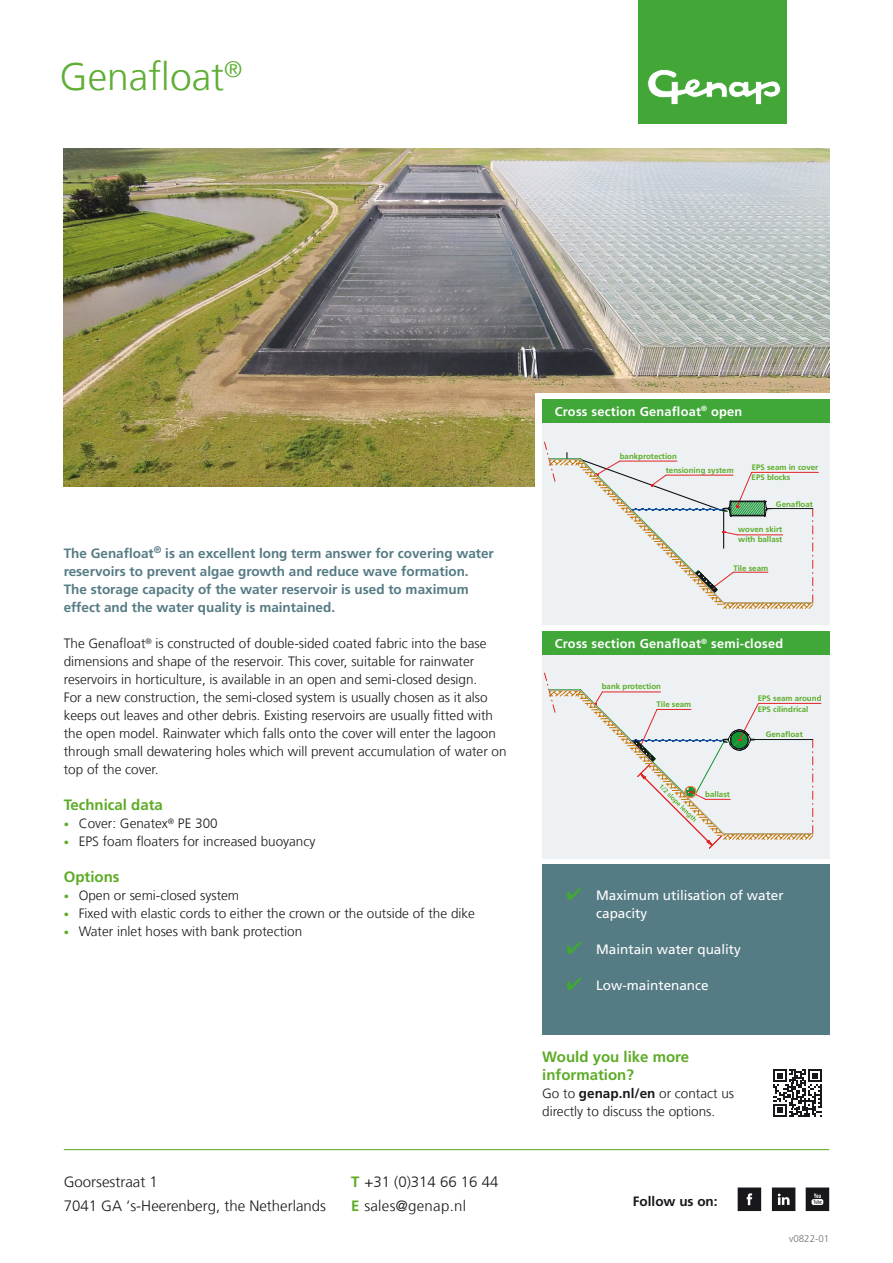
<style>
.page{position:relative;width:893px;height:1263px;background:#fff}
.page>*{position:absolute;margin:0;border:0;box-sizing:border-box;transform-origin:0 0}
.Groen_tussenkopje_2{font:300 39px "Frutiger LT Com";color:#5fae35}
.Platte_tekst{font:300 15px "Frutiger LT Com";color:#1a171c}
.Platte_tekst-2{font:700 15px/18px "Frutiger LT Com";color:#5dac26}
.Platte_tekst-3{font:300 15px "Frutiger LT Com";letter-spacing:.02em;color:#1a171c}
.Platte_tekst-4{font:300 13.5px/18px "Frutiger LT Com";color:#1a171c}
.Platte_tekst-5{font:700 13.5px/18px "Frutiger LT Com";color:#557b84}
.Platte_tekst-6{font:13.5px/18px "Frutiger LT Com";color:#fff}
.Platte_tekst-7{font:700 13.5px "Frutiger LT Com";color:#1a171c}
.Platte_tekst-8{font:700 12.75px "Frutiger LT Com";letter-spacing:.02em;color:#fff}
.Platte_tekst-9{font:300 9.75px "Frutiger LT Com";color:#707173}
.t1{font:700 7.95px/14.2px "Frutiger LT Com";color:#5cac28}
.s1{font-size:10.5px;color:#5dac26}
.s2{font-weight:700;color:#5dac26}
.s3{color:#40a738}
.s4{font-weight:700}
</style>
<div class="page">
<hr style="left:64px;top:1149px;width:765px;height:1px;background:#5dac26">
<svg style="left:738px;top:1187px;width:23px;height:24px"></svg>
<svg style="left:772px;top:1187px;width:23px;height:24px"></svg>
<svg style="left:806px;top:1187px;width:23px;height:24px"></svg>
<div style="left:542px;top:864px;width:287px;height:171px;background:#557b84"></div>
<svg style="left:773px;top:1069px;width:48px;height:48px"></svg>
<div style="left:542px;top:654px;width:287px;height:205px;background:#edf1f3"></div>
<div style="left:542px;top:631px;width:287px;height:24px;background:#40a738"></div>
<img style="left:64px;top:149px;width:765px;height:337px">
<div style="left:535px;top:393px;width:303px;height:125px;background:#fff"></div>
<div style="left:542px;top:423px;width:287px;height:202px;background:#edf1f3"></div>
<div style="left:542px;top:399px;width:287px;height:24px;background:#40a738"></div>
<div style="left:639px;top:0;width:148px;height:124px;background:#42a737"></div>
<svg style="left:647px;top:69px;width:134px;height:36px"></svg>
<hr style="left:752px;top:472px;width:66px;height:1px;background:#e42325">
<svg style="left:544px;top:441px;width:269px;height:168px"></svg>
<hr style="left:758px;top:703px;width:63px;height:1px;background:#e42325">
<svg style="left:544px;top:672px;width:269px;height:176px"></svg>
<p class="Groen_tussenkopje_2" style="left:60px;top:54px;width:184px">Genafloat<sup>®</sup></p>
<p class="Platte_tekst-5" style="left:64px;top:544px;width:432px">The Genafloat<sup>®</sup> is an excellent long term answer for covering water reservoirs to prevent algae growth and reduce wave formation.<br>The storage capacity of the water reservoir is used to maximum effect and the water quality is maintained.</p>
<p class="Platte_tekst-4" style="left:64px;top:634px;width:444px">The Genafloat<sup>®</sup> is constructed of double-sided coated fabric into the base dimensions and shape of the reservoir. This cover, suitable for rainwater reservoirs in horticulture, is available in an open and semi-closed design.<br>For a new construction, the semi-closed system is usually chosen as it also keeps out leaves and other debris. Existing reservoirs are usually fitted with the open model. Rainwater which falls onto the cover will enter the lagoon through small dewatering holes which will prevent accumulation of water on top of the cover.</p>
<p class="Platte_tekst-2" style="left:64px;top:796px;width:101px">Technical data</p>
<p class="Platte_tekst-4" style="left:64px;top:814px;width:155px"><span class="s1">•</span> Cover: Genatex<sup>®</sup> PE 300</p>
<p class="Platte_tekst-4" style="left:64px;top:832px;width:253px"><span class="s1">•</span> EPS foam floaters for increased buoyancy</p>
<p class="Platte_tekst-2" style="left:64px;top:868px;width:57px">Options</p>
<p class="Platte_tekst-4" style="left:64px;top:886px;width:177px"><span class="s1">•</span> Open or semi-closed system</p>
<p class="Platte_tekst-4" style="left:64px;top:904px;width:413px"><span class="s1">•</span> Fixed with elastic cords to either the crown or the outside of the dike</p>
<p class="Platte_tekst-4" style="left:64px;top:922px;width:240px"><span class="s1">•</span> Water inlet hoses with bank protection</p>
<p class="Platte_tekst" style="left:64px;top:1173px;width:96px">Goorsestraat 1</p>
<p class="Platte_tekst" style="left:64px;top:1197px;width:264px">7041 GA ‘s-Heerenberg, the Netherlands</p>
<p class="Platte_tekst" style="left:351px;top:1173px;width:149px"><span class="s2">T</span> +31 (0)314 66 16 44</p>
<p class="Platte_tekst-3" style="left:351px;top:1197px;width:116px"><span class="s2">E</span> sales@genap.nl</p>
<p class="Platte_tekst-8" style="left:555px;top:404px;width:189px">Cross section Genafloat<sup>®</sup> open</p>
<p class="t1" style="left:666px;top:449px;width:69px;text-indent:-46px">bankprotection<br>tensioning system</p>
<p class="t1" style="left:752px;top:463px;width:68px;line-height:9.8px">EPS seam in cover<br>EPS blocks</p>
<p class="t1" style="left:776px;top:497px;width:39px">Genafloat</p>
<p class="t1" style="left:738px;top:525px;width:46px;line-height:9.3px">woven skirt with ballast</p>
<p class="t1" style="left:733px;top:561px;width:36px">Tile seam</p>
<p class="Platte_tekst-8" style="left:555px;top:636px;width:230px">Cross section Genafloat<sup>®</sup> semi-closed</p>
<p class="t1" style="left:656px;top:678px;width:36px;line-height:17.2px;text-indent:-55px">bank protection<br>Tile seam</p>
<p class="t1" style="left:758px;top:692px;width:65px;line-height:11.2px">EPS seam around<br>EPS cilindrical</p>
<p class="t1" style="left:766px;top:727px;width:39px">Genafloat</p>
<p class="t1" style="left:705px;top:787px;width:26px">ballast</p>
<p class="Platte_tekst-6" style="left:596px;top:886px;width:189px;text-indent:-30px"><span class="s3">✔</span> Maximum utilisation of water capacity</p>
<p class="Platte_tekst-6" style="left:566px;top:940px;width:176px"><span class="s3">✔</span> Maintain water quality</p>
<p class="Platte_tekst-6" style="left:566px;top:976px;width:144px"><span class="s3">✔</span> Low-maintenance</p>
<p class="Platte_tekst-2" style="left:542px;top:1048px;width:148px">Would you like more information?</p>
<p class="Platte_tekst-4" style="left:542px;top:1084px;width:194px">Go to <span class="s4">genap.nl/en</span> or contact us directly to discuss the options.</p>
<p class="Platte_tekst-7" style="left:633px;top:1193px;width:86px">Follow us on:</p>
<p class="Platte_tekst-9" style="left:789px;top:1233px;width:42px">v0822-01</p>
</div>
